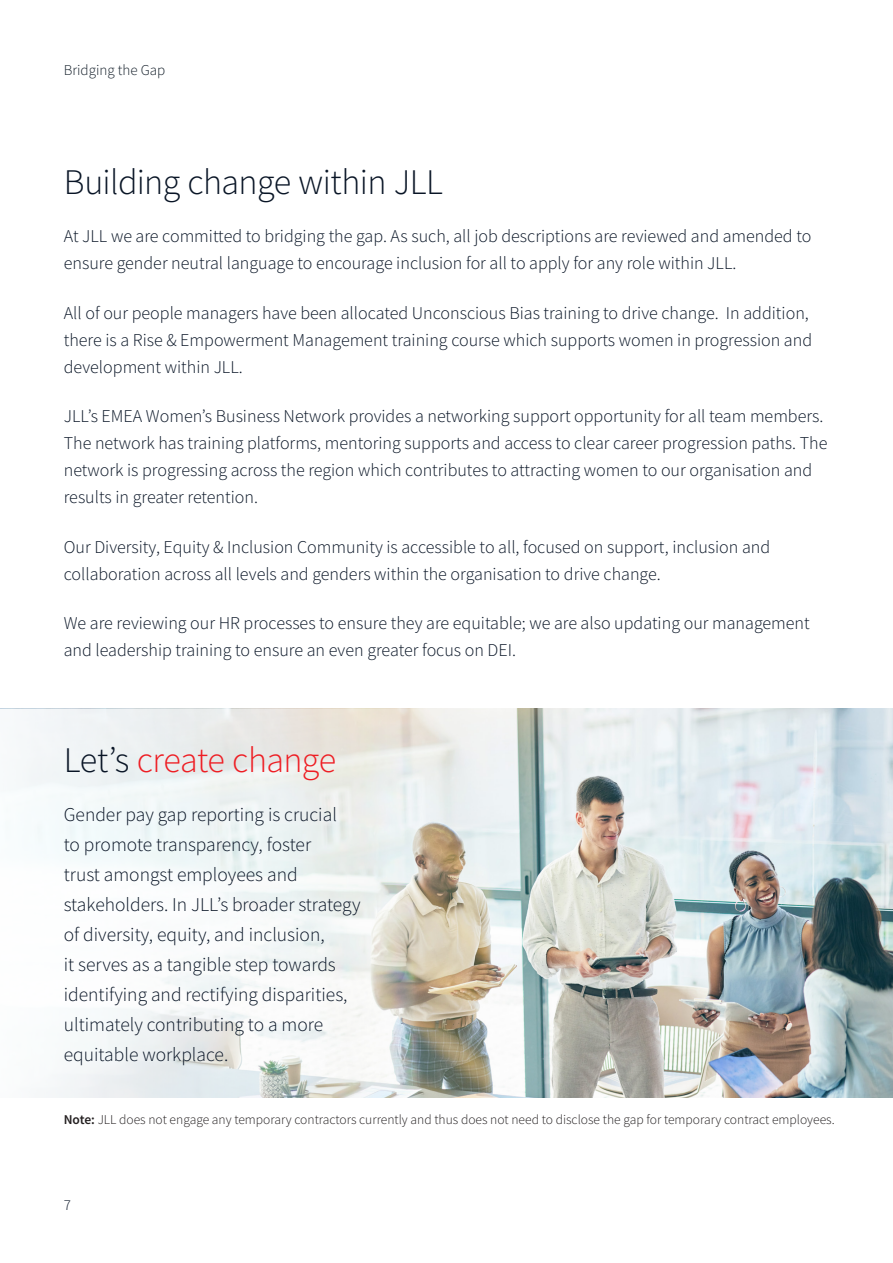
<style>
.page{position:relative;width:893px;height:1263px;background:#fff}
.page>*{position:absolute;margin:0;border:0;box-sizing:border-box;transform-origin:0 0}
.Heading_-_24pt{font:300 36px "Source Sans Pro";letter-spacing:-.02em;color:#091526}
.Heading_-_24pt-2{font:300 36px "Source Sans Pro";letter-spacing:-.015em;color:#ee1d23}
.Eyebrow{font:300 19.5px/30px "Source Sans Pro";color:#091526}
.Body_copy__Can_be_10_or_12pt{font:300 18px/27px "Source Sans Pro";color:#091526}
.Eyebrow-2{font:300 15px "Source Sans Pro";color:#131e29}
.t1{font:300 15px "Source Sans Pro";color:#091526}
.Body_copy__Can_be_10_or_12pt-2{font:300 13.5px "Source Sans Pro";color:#231f20}
.s1{color:#091526}
.s2{font-weight:600}
</style>
<div class="page">
<img style="left:478px;top:709px;width:415px;height:388px">
<svg style="left:22px;top:709px;width:456px;height:388px"></svg>
<p class="Eyebrow-2" style="left:64px;top:61px;width:103px">Bridging the Gap</p>
<p class="Heading_-_24pt" style="left:64px;top:160px;width:381px">Building change within JLL</p>
<p class="Body_copy__Can_be_10_or_12pt" style="left:64px;top:222px;width:749px">At JLL we are committed to bridging the gap. As such, all job descriptions are reviewed and amended to ensure gender neutral language to encourage inclusion for all to apply for any role within JLL.</p>
<p class="Body_copy__Can_be_10_or_12pt" style="left:64px;top:299px;width:750px">All of our people managers have been allocated Unconscious Bias training to drive change. In addition, there is a Rise &amp; Empowerment Management training course which supports women in progression and development within JLL.</p>
<p class="Body_copy__Can_be_10_or_12pt" style="left:64px;top:402px;width:765px">JLL’s EMEA Women’s Business Network provides a networking support opportunity for all team members.<br>The network has training platforms, mentoring supports and access to clear career progression paths. The network is progressing across the region which contributes to attracting women to our organisation and results in greater retention.</p>
<p class="Body_copy__Can_be_10_or_12pt" style="left:64px;top:533px;width:708px">Our Diversity, Equity &amp; Inclusion Community is accessible to all, focused on support, inclusion and collaboration across all levels and genders within the organisation to drive change.</p>
<p class="Body_copy__Can_be_10_or_12pt" style="left:64px;top:609px;width:747px">We are reviewing our HR processes to ensure they are equitable; we are also updating our management and leadership training to ensure an even greater focus on DEI.</p>
<p class="Heading_-_24pt-2" style="left:64px;top:738px;width:274px"><span class="s1">Let’s</span> create change</p>
<p class="Eyebrow" style="left:64px;top:800px;width:298px">Gender pay gap reporting is crucial<br>to promote transparency, foster<br>trust amongst employees and stakeholders. In JLL’s broader strategy of diversity, equity, and inclusion,<br>it serves as a tangible step towards identifying and rectifying disparities, ultimately contributing to a more equitable workplace.</p>
<p class="Body_copy__Can_be_10_or_12pt-2" style="left:64px;top:1111px;width:772px"><span class="s2">Note:</span> JLL does not engage any temporary contractors currently and thus does not need to disclose the gap for temporary contract employees.</p>
<p class="t1" style="left:64px;top:1196px;width:9px">7</p>
</div>
